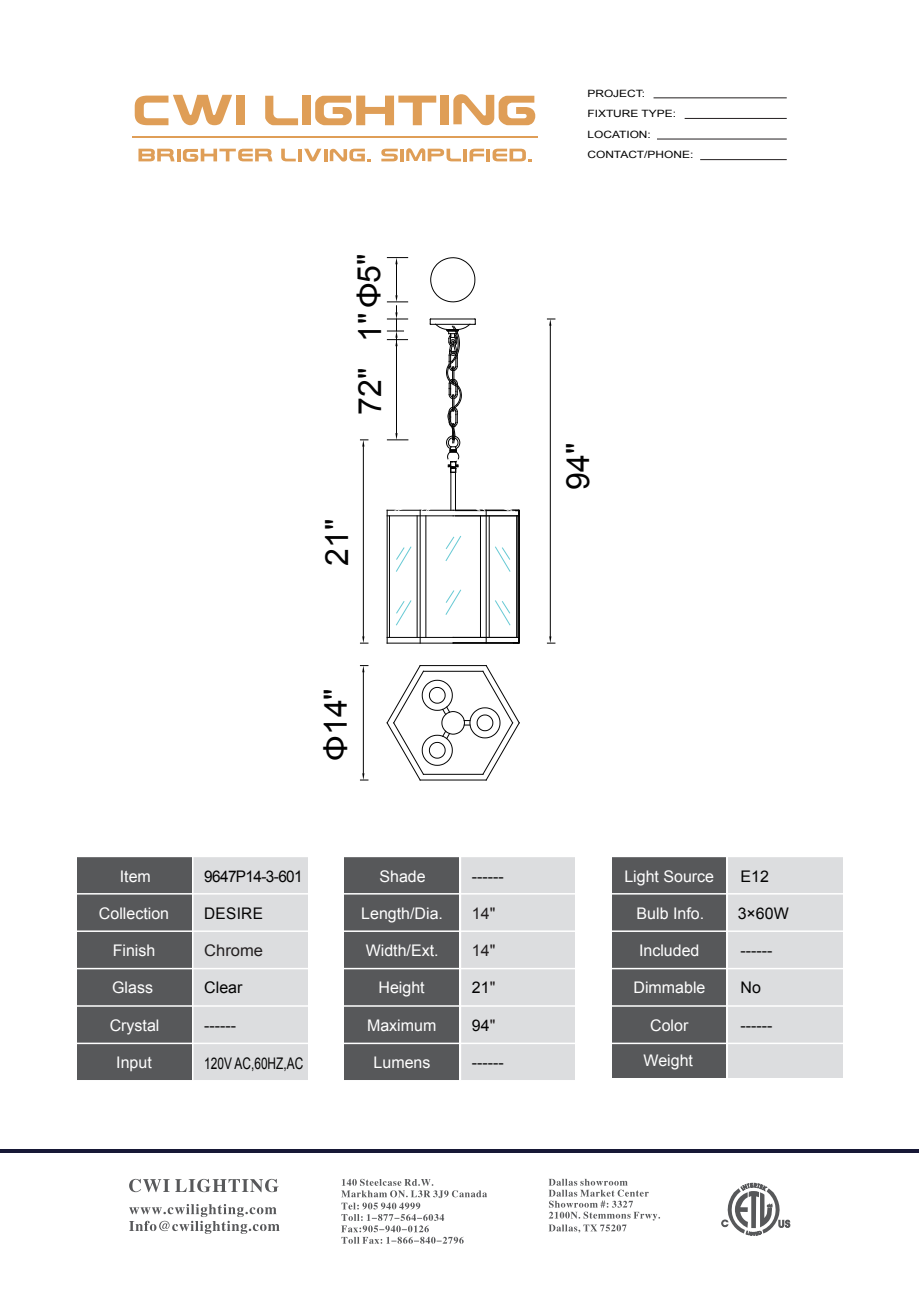
<style>
.page{position:relative;width:919px;height:1289px;background:#fff}
.page>*{position:absolute;margin:0;border:0;box-sizing:border-box;transform-origin:0 0}
.t1{font:31.95px "Arial";color:#030303}
.t2{font:16.05px "Arial";color:#fff}
.t3{font:16.05px "Arial";color:#030303}
.t4{font:16.05px "Arial";color:#030303;scale:.74 1}
.t5{font:16.05px "Arial";letter-spacing:-.04em;color:#030303;scale:.96 1}
.t6{font:16.05px "Arial";color:#231f20}
.t7{font:16.05px "Arial";color:#030303;scale:.96 1}
.t8{font:10.05px/20.5px "Arial";color:#030303;scale:1.19 1}
.s1{color:#000}
.s2{color:#231f20}
</style>
<div class="page">
<hr style="left:0;top:1149px;width:918px;height:4px;background:#171836">
<div style="left:611px;top:856px;width:115px;height:221px;background:#57585a"></div>
<div style="left:77px;top:856px;width:114px;height:224px;background:#57585a"></div>
<div style="left:344px;top:856px;width:115px;height:224px;background:#57585a"></div>
<div style="left:728px;top:856px;width:114px;height:221px;background:#dcdddf"></div>
<div style="left:193px;top:856px;width:115px;height:224px;background:#dcdddf"></div>
<div style="left:460px;top:856px;width:115px;height:224px;background:#dcdddf"></div>
<hr style="left:76px;top:855px;width:767px;height:2px;background:#fff">
<hr style="left:76px;top:893px;width:767px;height:1px;background:#fff">
<hr style="left:76px;top:930px;width:767px;height:1px;background:#fff">
<hr style="left:76px;top:967px;width:767px;height:2px;background:#fff">
<hr style="left:76px;top:1005px;width:767px;height:1px;background:#fff">
<hr style="left:76px;top:1042px;width:767px;height:2px;background:#fff">
<hr style="left:76px;top:1079px;width:767px;height:2px;background:#fff">
<hr style="left:459px;top:840px;width:2px;height:240px;background:#fff">
<hr style="left:132px;top:136px;width:406px;height:2px;background:#df9e57">
<svg style="left:135px;top:95px;width:97px;height:30px"></svg>
<div style="left:236px;top:96px;width:9px;height:29px;background:#df9e57"></div>
<svg style="left:265px;top:96px;width:33px;height:29px"></svg>
<svg style="left:315px;top:96px;width:121px;height:29px"></svg>
<svg style="left:453px;top:94px;width:82px;height:31px"></svg>
<div style="left:302px;top:96px;width:9px;height:29px;background:#df9e57"></div>
<div style="left:440px;top:96px;width:9px;height:29px;background:#df9e57"></div>
<svg style="left:281px;top:149px;width:15px;height:12px"></svg>
<hr style="left:298px;top:149px;width:4px;height:12px;background:#df9e57">
<svg style="left:381px;top:149px;width:17px;height:12px"></svg>
<hr style="left:400px;top:149px;width:4px;height:12px;background:#df9e57">
<svg style="left:469px;top:149px;width:15px;height:12px"></svg>
<hr style="left:486px;top:149px;width:4px;height:12px;background:#df9e57">
<hr style="left:463px;top:149px;width:4px;height:12px;background:#df9e57">
<svg style="left:492px;top:149px;width:40px;height:12px"></svg>
<svg style="left:304px;top:149px;width:67px;height:12px"></svg>
<svg style="left:406px;top:148px;width:55px;height:13px"></svg>
<svg style="left:138px;top:149px;width:134px;height:13px"></svg>
<hr style="left:653px;top:97px;width:133px;height:1px;background:#231f20">
<hr style="left:684px;top:118px;width:102px;height:1px;background:#231f20">
<hr style="left:657px;top:139px;width:129px;height:1px;background:#231f20">
<hr style="left:700px;top:159px;width:86px;height:1px;background:#231f20">
<svg style="left:386px;top:665px;width:134px;height:116px"></svg>
<svg style="left:387px;top:257px;width:133px;height:387px"></svg>
<hr style="left:363px;top:446px;width:1px;height:190px;background:#030303">
<svg style="left:360px;top:439px;width:8px;height:7px"></svg>
<svg style="left:360px;top:636px;width:8px;height:7px"></svg>
<hr style="left:550px;top:325px;width:1px;height:311px;background:#030303">
<svg style="left:547px;top:318px;width:8px;height:8px"></svg>
<svg style="left:547px;top:636px;width:8px;height:7px"></svg>
<hr style="left:363px;top:672px;width:1px;height:101px;background:#030303">
<svg style="left:360px;top:665px;width:8px;height:7px"></svg>
<svg style="left:360px;top:773px;width:8px;height:7px"></svg>
<svg style="left:721px;top:1182px;width:69px;height:53px"></svg>
<svg style="left:341px;top:1178px;width:146px;height:65px"></svg>
<svg style="left:548px;top:1178px;width:112px;height:54px"></svg>
<svg style="left:129px;top:1178px;width:149px;height:14px"></svg>
<svg style="left:129px;top:1204px;width:150px;height:29px"></svg>
<h1 class="t1" style="left:348px;top:341px;width:89px;rotate:-90deg">1"<span class="s1">Φ</span>5"</h1>
<h1 class="t1" style="left:349px;top:414px;width:48px;rotate:-90deg">72"</h1>
<h1 class="t1" style="left:316px;top:566px;width:48px;rotate:-90deg">21"</h1>
<h1 class="t1" style="left:315px;top:760px;width:74px;rotate:-90deg"><span class="s1">Φ</span>14"</h1>
<p class="t2" style="left:120px;top:865px;width:33px">Item</p>
<p class="t2" style="left:99px;top:903px;width:72px">Collection</p>
<p class="t2" style="left:113px;top:940px;width:44px">Finish</p>
<p class="t2" style="left:112px;top:977px;width:42px">Glass</p>
<p class="t2" style="left:110px;top:1014px;width:51px">Crystal</p>
<p class="t2" style="left:116px;top:1051px;width:37px">Input</p>
<p class="t5" style="left:204px;top:865px;width:104px">9647P14-3-601</p>
<p class="t2" style="left:379px;top:865px;width:48px">Shade</p>
<p class="t2" style="left:361px;top:903px;width:83px">Length/Dia.</p>
<p class="t2" style="left:365px;top:940px;width:74px">Width/Ext.</p>
<p class="t2" style="left:378px;top:977px;width:48px">Height</p>
<p class="t2" style="left:367px;top:1014px;width:71px">Maximum</p>
<p class="t3" style="left:472px;top:865px;width:33px">------</p>
<p class="t6" style="left:472px;top:903px;width:25px">14"</p>
<p class="t7" style="left:204px;top:903px;width:63px">DESIRE</p>
<p class="t6" style="left:204px;top:940px;width:60px">Chrome</p>
<p class="t6" style="left:472px;top:940px;width:25px">14"</p>
<p class="t3" style="left:472px;top:977px;width:25px">21<span class="s2">"</span></p>
<p class="t3" style="left:472px;top:1014px;width:25px">94<span class="s2">"</span></p>
<p class="t3" style="left:472px;top:1051px;width:33px">------</p>
<p class="t3" style="left:204px;top:977px;width:40px">Clear</p>
<p class="t3" style="left:204px;top:1014px;width:33px">------</p>
<p class="t4" style="left:204px;top:1052px;width:135px">120V AC,60HZ,AC</p>
<p class="t2" style="left:373px;top:1051px;width:58px">Lumens</p>
<p class="t8" style="left:587px;top:83px;width:90px">PROJECT:<br>FIXTURE TYPE:<br>LOCATION:<br>CONTACT/PHONE:</p>
<h1 class="t1" style="left:557px;top:490px;width:48px;rotate:-90deg">94"</h1>
<p class="t2" style="left:624px;top:865px;width:91px">Light Source</p>
<p class="t2" style="left:636px;top:903px;width:69px">Bulb Info.</p>
<p class="t2" style="left:639px;top:940px;width:62px">Included</p>
<p class="t2" style="left:633px;top:977px;width:73px">Dimmable</p>
<p class="t2" style="left:650px;top:1014px;width:40px">Color</p>
<p class="t2" style="left:643px;top:1049px;width:51px">Weight</p>
<p class="t3" style="left:740px;top:865px;width:30px">E12</p>
<p class="t3" style="left:737px;top:903px;width:53px">3×60W</p>
<p class="t3" style="left:740px;top:940px;width:33px">------</p>
<p class="t3" style="left:740px;top:977px;width:22px">No</p>
<p class="t3" style="left:740px;top:1014px;width:33px">------</p>
</div>
